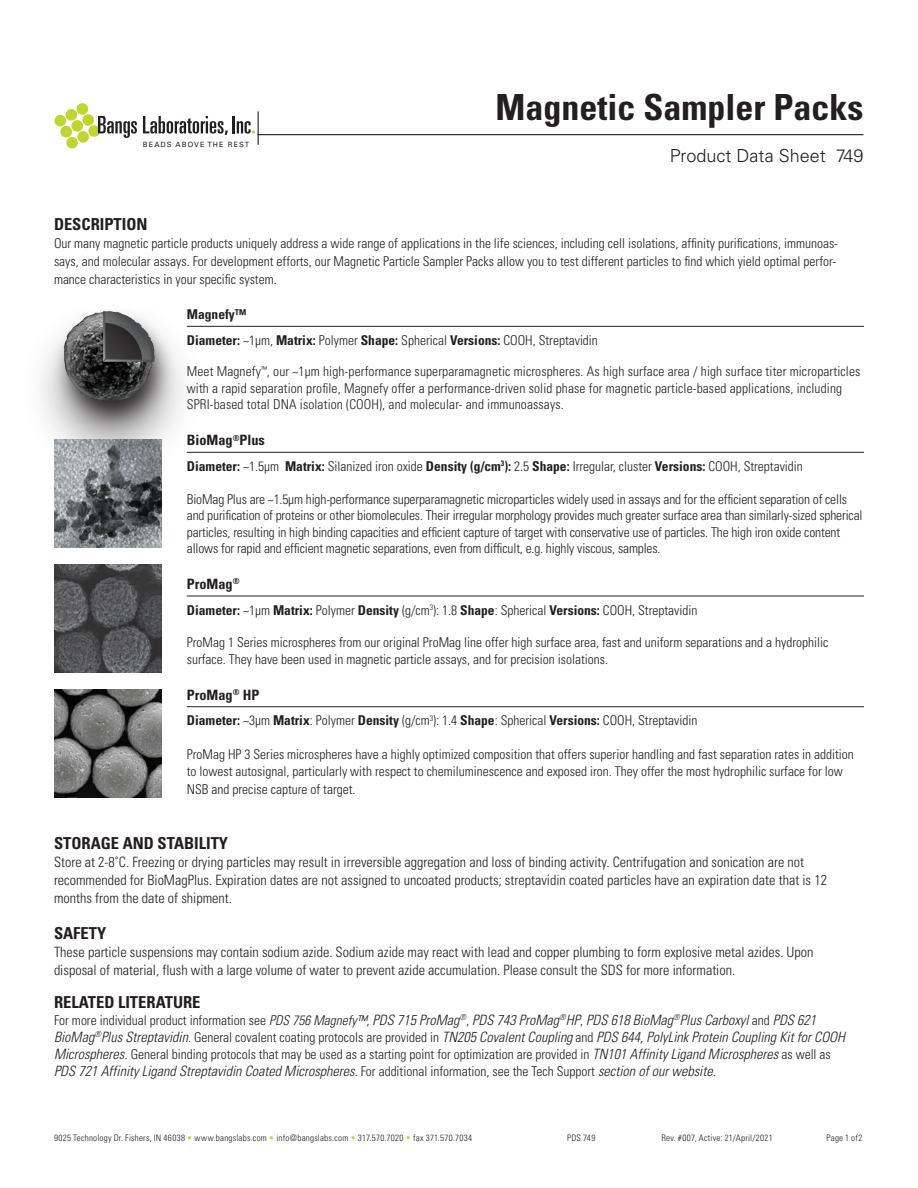
<style>
.page{position:relative;width:918px;height:1188px;background:#fff}
.page>*{position:absolute;margin:0;border:0;box-sizing:border-box;transform-origin:0 0}
.t1{font:700 condensed 36px "Univers LT Std";color:#231f20}
.t2{font:300 18px "Univers LT Std";color:#231f20}
.headers{font:700 condensed 16.5px "Univers LT Std";color:#231f20}
.t3{font:300 condensed 14.25px/18px "Univers LT Std";color:#231f20}
.t4{font:italic 300 condensed 14.25px/17.1px "Univers LT Std";color:#231f20}
.Subhead{font:700 condensed 14.25px "Univers LT Std";color:#231f20}
.body{font:300 condensed 13.5px/16.5px "Univers LT Std";color:#231f20}
.Subhead-2{font:700 condensed 13.5px "Univers LT Std";color:#231f20}
.t5{font:300 condensed 9px "Univers LT Std";letter-spacing:.03em;color:#231f20}
.t6{font:7.2px "Univers LT Std";letter-spacing:.15em;color:#231f20}
.s1{font-weight:700}
.s2{font-style:normal;font-size:13.5px}
.s3{font-size:13.5px}
.s4{font-style:italic;font-size:14.25px}
.s5{color:#c4d53c}
</style>
<div class="page">
<svg style="left:55px;top:103px;width:82px;height:46px"></svg>
<svg style="left:143px;top:116px;width:112px;height:19px"></svg>
<hr style="left:258px;top:134px;width:605px;height:1px;background:#231f20">
<hr style="left:258px;top:111px;width:1px;height:34px;background:#231f20">
<img style="left:54px;top:689px;width:108px;height:108px">
<img style="left:54px;top:564px;width:108px;height:108px">
<img style="left:54px;top:467px;width:108px;height:80px">
<img style="left:53px;top:325px;width:144px;height:142px">
<img style="left:41px;top:312px;width:139px;height:115px">
<svg style="left:102px;top:311px;width:54px;height:52px;background:#696869"></svg>
<hr style="left:187px;top:326px;width:677px;height:1px;background:#231f20">
<hr style="left:187px;top:452px;width:677px;height:1px;background:#231f20">
<hr style="left:187px;top:596px;width:677px;height:1px;background:#231f20">
<hr style="left:187px;top:706px;width:677px;height:1px;background:#231f20">
<p class="t6" style="left:143px;top:140px;width:108px">BEADS ABOVE THE REST</p>
<h1 class="t1" style="left:495px;top:85px;width:369px">Magnetic Sampler Packs</h1>
<h2 class="t2" style="left:670px;top:145px;width:195px">Product Data Sheet 749</h2>
<p class="headers" style="left:54px;top:214px;width:95px">DESCRIPTION</p>
<p class="body" style="left:54px;top:234px;width:786px;line-height:18px">Our many magnetic particle products uniquely address a wide range of applications in the life sciences, including cell isolations, affinity purifications, immunoas&shy;says, and molecular assays. For development efforts, our Magnetic Particle Sampler Packs allow you to test different particles to find which yield optimal perfor&shy;mance characteristics in your specific system.</p>
<p class="Subhead-2" style="left:187px;top:306px;width:61px">Magnefy™</p>
<p class="body" style="left:187px;top:332px;width:413px"><span class="s1">Diameter:</span> ~1µm, <span class="s1">Matrix:</span> Polymer <span class="s1">Shape:</span> Spherical <span class="s1">Versions:</span> COOH, Streptavidin</p>
<p class="body" style="left:187px;top:363px;width:675px">Meet Magnefy<sup>™</sup>, our ~1µm high-performance superparamagnetic microspheres. As high surface area / high surface titer microparticles with a rapid separation profile, Magnefy offer a performance-driven solid phase for magnetic particle-based applications, including<br>SPRI-based total DNA isolation (COOH), and molecular- and immunoassays.</p>
<p class="Subhead" style="left:187px;top:432px;width:80px">BioMag<sup>®</sup>Plus</p>
<p class="body" style="left:187px;top:458px;width:618px"><span class="s1">Diameter:</span> ~1.5µm <span class="s1">Matrix:</span> Silanized iron oxide <span class="s1">Density (g/cm</span><sup>3</sup><span class="s1">):</span> 2.5 <span class="s1">Shape:</span> Irregular, cluster <span class="s1">Versions:</span> COOH, Streptavidin</p>
<p class="body" style="left:187px;top:491px;width:677px">BioMag Plus are ~1.5µm high-performance superparamagnetic microparticles widely used in assays and for the efficient separation of cells and purification of proteins or other biomolecules. Their irregular morphology provides much greater surface area than similarly-sized spherical particles, resulting in high binding capacities and efficient capture of target with conservative use of particles. The high iron oxide content allows for rapid and efficient magnetic separations, even from difficult, e.g. highly viscous, samples.</p>
<p class="Subhead" style="left:187px;top:575px;width:54px">ProMag<sup>®</sup></p>
<p class="body" style="left:187px;top:602px;width:512px"><span class="s1">Diameter:</span> ~1µm <span class="s1">Matrix:</span> Polymer <span class="s1">Density</span> (g/cm<sup>3</sup>): 1.8 <span class="s1">Shape</span>: Spherical <span class="s1">Versions:</span> COOH, Streptavidin</p>
<p class="body" style="left:187px;top:634px;width:643px">ProMag 1 Series microspheres from our original ProMag line offer high surface area, fast and uniform separations and a hydrophilic surface. They have been used in magnetic particle assays, and for precision isolations.</p>
<p class="Subhead" style="left:187px;top:686px;width:74px">ProMag<sup>®</sup> HP</p>
<p class="body" style="left:187px;top:712px;width:512px"><span class="s1">Diameter:</span> ~3µm <span class="s1">Matrix</span>: Polymer <span class="s1">Density</span> (g/cm<sup>3</sup>): 1.4 <span class="s1">Shape</span>: Spherical <span class="s1">Versions:</span> COOH, Streptavidin</p>
<p class="body" style="left:187px;top:747px;width:669px">ProMag HP 3 Series microspheres have a highly optimized composition that offers superior handling and fast separation rates in addition to lowest autosignal, particularly with respect to chemiluminescence and exposed iron. They offer the most hydrophilic surface for low</p>
<p class="body" style="left:187px;top:781px;width:170px">NSB and precise capture of target.</p>
<p class="headers" style="left:54px;top:833px;width:176px">STORAGE AND STABILITY</p>
<p class="t3" style="left:54px;top:853px;width:775px">Store at 2-8˚C. Freezing or drying particles may result in irreversible aggregation and loss of binding activity. Centrifugation and sonication are not recommended for BioMagPlus. Expiration dates are not assigned to uncoated products; streptavidin coated particles have an expiration date that is 12 months from the date of shipment.</p>
<p class="headers" style="left:54px;top:923px;width:54px">SAFETY</p>
<p class="t3" style="left:54px;top:943px;width:761px">These particle suspensions may contain sodium azide. Sodium azide may react with lead and copper plumbing to form explosive metal azides. Upon disposal of material, flush with a large volume of water to prevent azide accumulation. Please consult the SDS for more information.</p>
<p class="headers" style="left:54px;top:992px;width:148px">RELATED LITERATURE</p>
<p class="t4" style="left:54px;top:1012px;width:793px"><span class="s2">For more individual product information see</span> <span class="s3">PDS 756 Magnefy™,</span> PDS 715 ProMag<sup>®</sup><span class="s2">,</span> PDS 743 ProMag<sup>®</sup>HP<span class="s2">,</span> PDS 618 BioMag<sup>®</sup>Plus Carboxyl <span class="s2">and</span> PDS 621<br>BioMag<sup>®</sup>Plus Streptavidin<span class="s2">. General covalent coating protocols are provided in</span> TN205 Covalent Coupling <span class="s2">and</span> PDS 644, PolyLink Protein Coupling Kit for COOH</p>
<p class="body" style="left:54px;top:1046px;width:778px"><span class="s4">Microspheres.</span> General binding protocols that may be used as a starting point for optimization are provided in <span class="s4">TN101 Affinity Ligand Microspheres</span> as well as</p>
<p class="t4" style="left:54px;top:1063px;width:663px">PDS 721 Affinity Ligand Streptavidin Coated Microspheres<span class="s2">. For additional information, see the Tech Support</span> section of our website.</p>
<p class="t5" style="left:54px;top:1132px;width:420px">9025 Technology Dr. Fishers, IN 46038 <span class="s5">•</span> www.bangslabs.com <span class="s5">•</span> info@bangslabs.com <span class="s5">•</span> 317.570.7020 <span class="s5">•</span> fax 371.570.7034</p>
<p class="t5" style="left:567px;top:1132px;width:30px">PDS 749</p>
<p class="t5" style="left:662px;top:1132px;width:113px">Rev. #007, Active: 21/April/2021</p>
<p class="t5" style="left:826px;top:1132px;width:37px">Page 1 of2</p>
</div>
